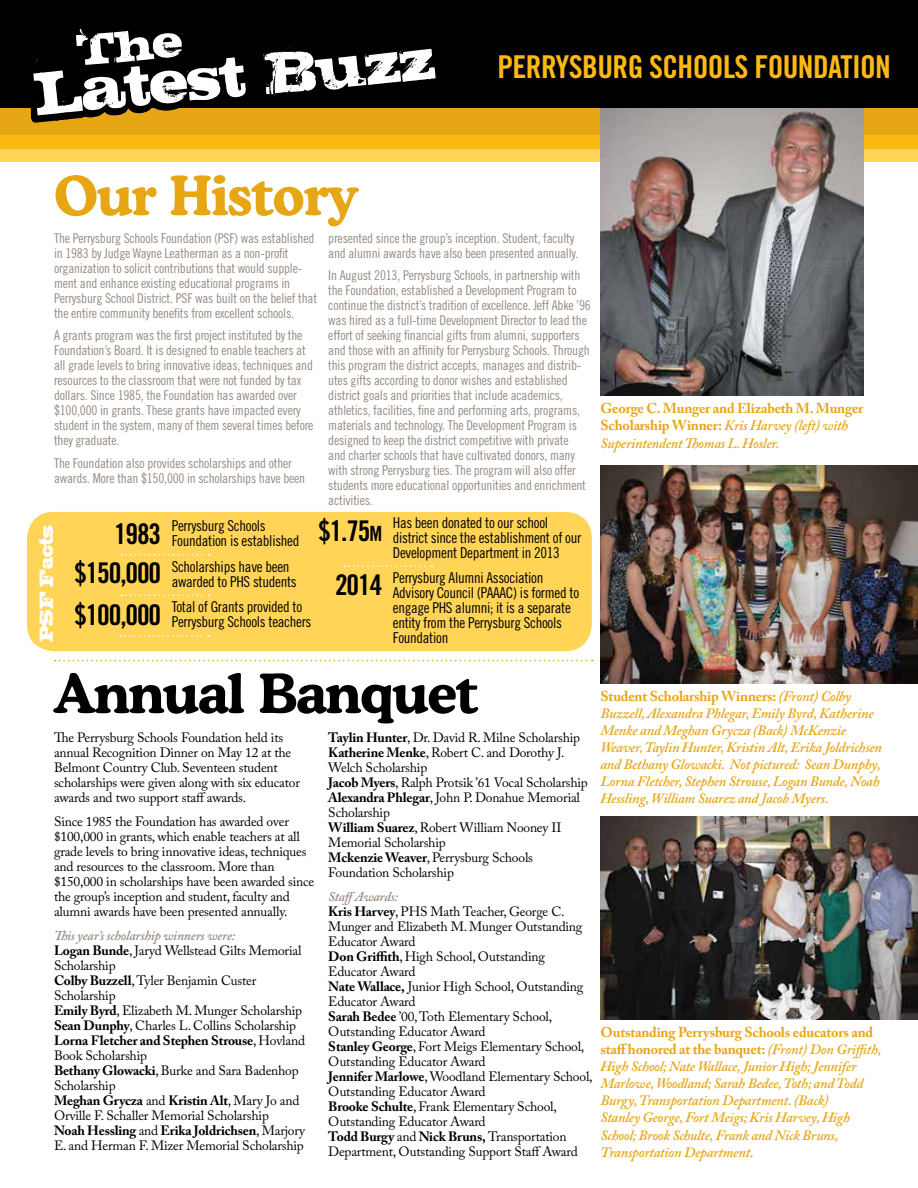
<style>
.page{position:relative;width:918px;height:1188px;background:#fff}
.page>*{position:absolute;margin:0;border:0;box-sizing:border-box;transform-origin:0 0}
.t1{font:700 54px "Cooper BT";letter-spacing:-.02em;color:#000}
.t2{font:700 54px "Cooper BT";letter-spacing:-.02em;color:#e7a614}
.t3{font:31.5px "Trade Gothic Bold Cond Twenty";letter-spacing:-.02em;color:#fdb913}
.t4{font:28.5px/39px "Trade Gothic Bold Cond Twenty";letter-spacing:-.04em;color:#000;text-align:right}
.t5{font:21px "Anticca Free";letter-spacing:-.015em;color:#fff}
.t6{font:15px/15px "Trade Gothic Cond Eighteen";letter-spacing:-.02em;color:#000}
.t7{font:italic 600 14.25px/17.1px "Adobe Caslon Pro";letter-spacing:-.015em;color:#e7a614}
.t8{font:700 14.25px/17.1px "Adobe Caslon Pro";letter-spacing:-.015em;color:#e7a614}
.t9{font:13.5px/15px "Adobe Caslon Pro";letter-spacing:-.015em;color:#000}
.t10{font:13.5px/15px "Trade Gothic Cond Eighteen";letter-spacing:-.015em;color:#978b82}
.s1{font-size:21px}
.s2{font-weight:600;font-style:italic}
.s3{font-weight:700}
.s4{font-weight:600;font-style:italic;color:#978b82}
.s5{font-weight:700;font-style:normal}
</style>
<div class="page">
<div style="left:0;top:148px;width:918px;height:14px;background:#ffd457"></div>
<div style="left:27px;top:511px;width:565px;height:140px;background:#ffd457"></div>
<div style="left:0;top:0;width:918px;height:108px;background:#000"></div>
<div style="left:0;top:108px;width:918px;height:27px;background:#e7a614"></div>
<div style="left:0;top:135px;width:918px;height:13px;background:#fdb913"></div>
<svg style="left:73px;top:511px;width:59px;height:151px;background:#fed763"></svg>
<svg style="left:23px;top:28px;width:419px;height:121px"></svg>
<svg style="left:121px;top:554px;width:89px;height:2px"></svg>
<svg style="left:121px;top:595px;width:89px;height:1px"></svg>
<svg style="left:121px;top:635px;width:88px;height:2px"></svg>
<svg style="left:344px;top:566px;width:89px;height:1px"></svg>
<svg style="left:55px;top:660px;width:538px;height:1px"></svg>
<img style="left:600px;top:816px;width:318px;height:204px">
<img style="left:600px;top:465px;width:318px;height:219px">
<img style="left:600px;top:108px;width:264px;height:287px">
<h2 class="t3" style="left:497px;top:48px;width:395px">PERRYSBURG SCHOOLS FOUNDATION</h2>
<h1 class="t2" style="left:54px;top:162px;width:305px">Our History</h1>
<p class="t10" style="left:54px;top:230px;width:265px">The Perrysburg Schools Foundation (PSF) was established in 1983 by Judge Wayne Leatherman as a non-profit organization to solicit contributions that would supple&shy;ment and enhance existing educational programs in Perrysburg School District. PSF was built on the belief that the entire community benefits from excellent schools.</p>
<p class="t10" style="left:54px;top:328px;width:261px">A grants program was the first project instituted by the Foundation’s Board. It is designed to enable teachers at all grade levels to bring innovative ideas, techniques and resources to the classroom that were not funded by tax dollars. Since 1985, the Foundation has awarded over $100,000 in grants. These grants have impacted every student in the system, many of them several times before they graduate.</p>
<p class="t10" style="left:54px;top:455px;width:253px">The Foundation also provides scholarships and other awards. More than $150,000 in scholarships have been</p>
<p class="t10" style="left:328px;top:230px;width:252px">presented since the group’s inception. Student, faculty and alumni awards have also been presented annually.</p>
<p class="t10" style="left:328px;top:268px;width:264px">In August 2013, Perrysburg Schools, in partnership with the Foundation, established a Development Program to continue the district’s tradition of excellence. Jeff Abke ’96 was hired as a full-time Development Director to lead the effort of seeking financial gifts from alumni, supporters and those with an affinity for Perrysburg Schools. Through this program the district accepts, manages and distrib&shy;utes gifts according to donor wishes and established district goals and priorities that include academics, athletics, facilities, fine and performing arts, programs, materials and technology. The Development Program is designed to keep the district competitive with private<br>and charter schools that have cultivated donors, many with strong Perrysburg ties. The program will also offer students more educational opportunities and enrichment activities.</p>
<h3 class="t5" style="left:36px;top:642px;width:118px;rotate:-90deg">PSF Facts</h3>
<h3 class="t4" style="left:74px;top:514px;width:88px">1983 $150,000</h3>
<h3 class="t4" style="left:74px;top:595px;width:88px">$100,000</h3>
<p class="t6" style="left:172px;top:518px;width:129px">Perrysburg Schools<br>Foundation is established</p>
<p class="t6" style="left:172px;top:559px;width:127px">Scholarships have been awarded to PHS students</p>
<p class="t6" style="left:172px;top:599px;width:141px">Total of Grants provided to<br>Perrysburg Schools teachers</p>
<h3 class="t4" style="left:318px;top:504px;width:66px;line-height:53.7px;text-align:center">$1.75<span class="s1">M<br></span>2014</h3>
<p class="t6" style="left:393px;top:515px;width:190px">Has been donated to our school district since the establishment of our<br>Development Department in 2013</p>
<p class="t6" style="left:393px;top:570px;width:188px">Perrysburg Alumni Association<br>Advisory Council (PAAAC) is formed to engage PHS alumni; it is a separate entity from the Perrysburg Schools<br>Foundation</p>
<p class="t8" style="left:600px;top:400px;width:264px">George C. Munger and Elizabeth M. Munger<br>Scholarship Winner: <span class="s2">Kris Harvey (left) with<br>Superintendent Thomas L. Hosler.</span></p>
<h1 class="t1" style="left:54px;top:660px;width:426px">Annual Banquet</h1>
<p class="t9" style="left:328px;top:730px;width:261px"><span class="s3">Taylin Hunter</span>, Dr. David R. Milne Scholarship <span class="s3">Katherine Menke</span>, Robert C. and Dorothy J.<br>Welch Scholarship<br><span class="s3">Jacob Myers</span>, Ralph Protsik ’61 Vocal Scholarship <span class="s3">Alexandra Phlegar</span>, John P. Donahue Memorial Scholarship<br><span class="s3">William Suarez</span>, Robert William Nooney II Memorial Scholarship<br><span class="s3">Mckenzie Weaver</span>, Perrysburg Schools Foundation Scholarship</p>
<p class="t9" style="left:328px;top:889px;width:266px"><span class="s4">StaffAwards:<br></span><span class="s3">Kris Harvey</span>, PHS Math Teacher, George C.<br>Munger and Elizabeth M. Munger Outstanding Educator Award<br><span class="s3">Don Griffith</span>, High School, Outstanding Educator Award<br><span class="s3">Nate Wallace,</span> Junior High School, Outstanding Educator Award<br><span class="s3">Sarah Bedee</span> ’00, Toth Elementary School, Outstanding Educator Award<br><span class="s3">Stanley George</span>, Fort Meigs Elementary School, Outstanding Educator Award<br><span class="s3">Jennifer Marlowe</span>, Woodland Elementary School, Outstanding Educator Award<br><span class="s3">Brooke Schulte</span>, Frank Elementary School, Outstanding Educator Award<br><span class="s3">Todd Burgy</span> and <span class="s3">Nick Bruns,</span> Transportation Department, Outstanding Support Staff Award</p>
<p class="t9" style="left:54px;top:730px;width:248px">The Perrysburg Schools Foundation held its annual Recognition Dinner on May 12 at the Belmont Country Club. Seventeen student scholarships were given along with six educator awards and two support staff awards.</p>
<p class="t9" style="left:54px;top:814px;width:262px">Since 1985 the Foundation has awarded over $100,000 in grants, which enable teachers at all grade levels to bring innovative ideas, techniques and resources to the classroom. More than $150,000 in scholarships have been awarded since the group’s inception and student, faculty and alumni awards have been presented annually.</p>
<p class="t9" style="left:54px;top:928px;width:253px"><span class="s4">This year’s scholarship winners were:<br></span><span class="s3">Logan Bunde</span>, Jaryd Wellstead Gilts Memorial Scholarship<br><span class="s3">Colby Buzzell</span>, Tyler Benjamin Custer Scholarship<br><span class="s3">Emily Byrd</span>, Elizabeth M. Munger Scholarship <span class="s3">Sean Dunphy</span>, Charles L. Collins Scholarship <span class="s3">Lorna Fletcher and Stephen Strouse</span>, Hovland Book Scholarship<br><span class="s3">Bethany Glowacki</span>, Burke and Sara Badenhop Scholarship<br><span class="s3">Meghan Grycza</span> and <span class="s3">Kristin Alt</span>, Mary Jo and Orville F. Schaller Memorial Scholarship<br><span class="s3">Noah Hessling</span> and <span class="s3">Erika Joldrichsen</span>, Marjory E. and Herman F. Mizer Memorial Scholarship</p>
<p class="t7" style="left:600px;top:687px;width:283px"><span class="s5">Student Scholarship Winners:</span> (Front) Colby Buzzell, Alexandra Phlegar, Emily Byrd, Katherine Menke and Meghan Grycza (Back) McKenzie Weaver, Taylin Hunter, Kristin Alt, Erika Joldrichsen and Bethany Glowacki. Not pictured: Sean Dunphy, Lorna Fletcher, Stephen Strouse, Logan Bunde, Noah Hessling, William Suarez and Jacob Myers.</p>
<p class="t7" style="left:600px;top:1024px;width:282px"><span class="s5">Outstanding Perrysburg Schools educators and staff honored at the banquet:</span> (Front) Don Griffith, High School; Nate Wallace, Junior High; Jennifer Marlowe, Woodland; Sarah Bedee, Toth; and Todd Burgy, Transportation Department. (Back)<br>Stanley George, Fort Meigs; Kris Harvey, High School; Brook Schulte, Frank and Nick Bruns, Transportation Department.</p>
</div>
